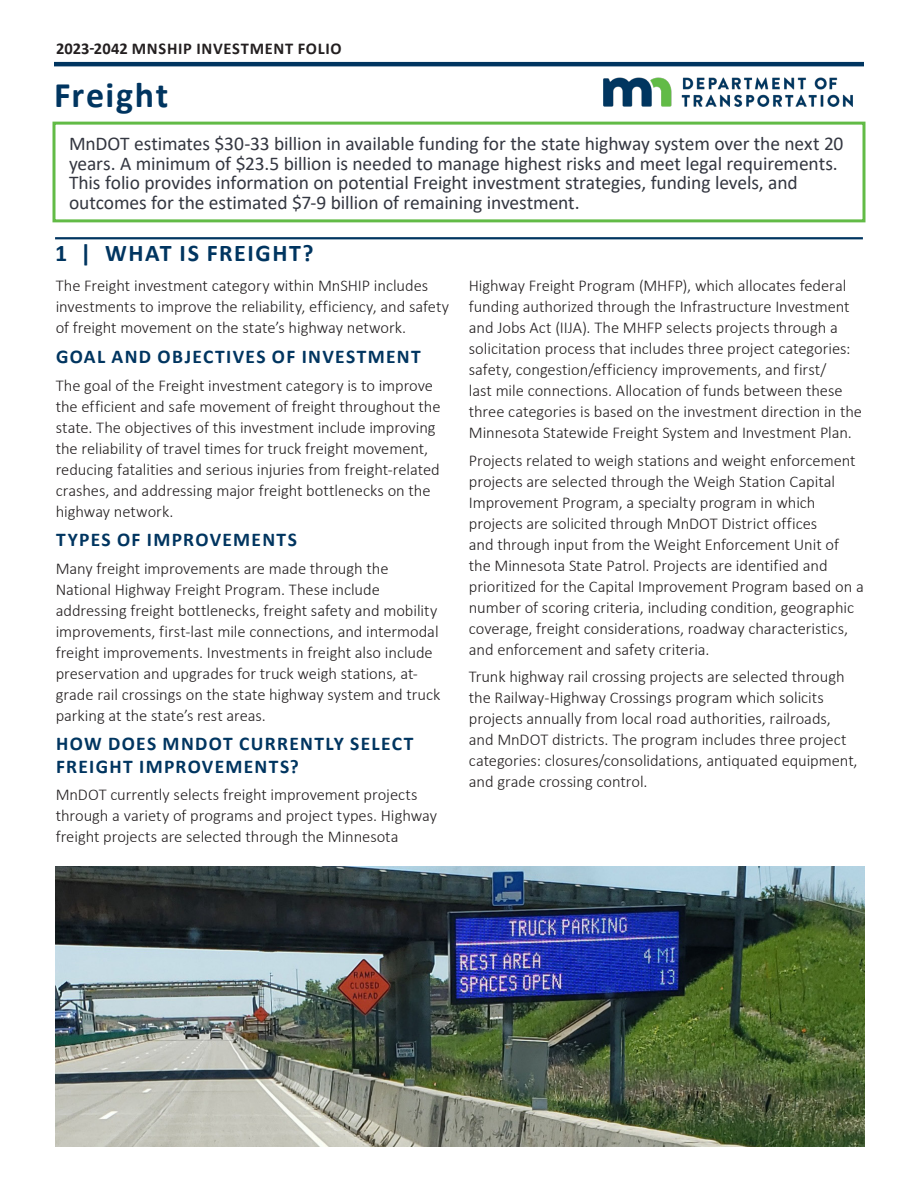
<style>
.page{position:relative;width:918px;height:1188px;background:#fff}
.page>*{position:absolute;margin:0;border:0;box-sizing:border-box;transform-origin:0 0}
.t1{font:700 36px "Calibri";letter-spacing:.045em;color:#003560}
.t2{font:700 24px "Calibri";letter-spacing:.065em;color:#003560}
.Pull_Quote{font:19.5px/19.5px "Calibri";letter-spacing:-.01em;color:#343741}
.Body{font:700 19.5px/22.5px "Calibri";letter-spacing:.07em;color:#003560}
.Body-2{font:300 16.5px/21px "Calibri";letter-spacing:-.005em;color:#231f20}
.t3{font:700 16.5px "Calibri";letter-spacing:.04em;color:#231f20}
</style>
<div class="page">
<hr style="left:54px;top:62px;width:810px;height:4px;background:#003560">
<div style="left:52px;top:122px;width:814px;height:100px;border:3px solid #62bb46"></div>
<hr style="left:55px;top:237px;width:808px;height:2px;background:#003560">
<img style="left:56px;top:866px;width:808px;height:280px">
<img style="left:592px;top:66px;width:272px;height:41px">
<p class="t3" style="left:56px;top:37px;width:287px">2023-2042 MNSHIP INVESTMENT FOLIO</p>
<h1 class="t1" style="left:54px;top:70px;width:116px">Freight</h1>
<p class="Pull_Quote" style="left:69px;top:133px;width:776px">MnDOT estimates $30-33 billion in available funding for the state highway system over the next 20 years. A minimum of $23.5 billion is needed to manage highest risks and meet legal requirements.<br>This folio provides information on potential Freight investment strategies, funding levels, and outcomes for the estimated $7-9 billion of remaining investment.</p>
<h2 class="t2" style="left:55px;top:236px;width:260px">1 | WHAT IS FREIGHT?</h2>
<p class="Body-2" style="left:56px;top:275px;width:395px">The Freight investment category within MnSHIP includes investments to improve the reliability, efficiency, and safety of freight movement on the state’s highway network.</p>
<h3 class="Body" style="left:56px;top:345px;width:366px">GOAL AND OBJECTIVES OF INVESTMENT</h3>
<p class="Body-2" style="left:56px;top:375px;width:386px">The goal of the Freight investment category is to improve the efficient and safe movement of freight throughout the state. The objectives of this investment include improving the reliability of travel times for truck freight movement, reducing fatalities and serious injuries from freight-related crashes, and addressing major freight bottlenecks on the highway network.</p>
<h3 class="Body" style="left:56px;top:528px;width:242px">TYPES OF IMPROVEMENTS</h3>
<p class="Body-2" style="left:56px;top:558px;width:386px">Many freight improvements are made through the National Highway Freight Program. These include addressing freight bottlenecks, freight safety and mobility improvements, first-last mile connections, and intermodal freight improvements. Investments in freight also include preservation and upgrades for truck weigh stations, at&shy;grade rail crossings on the state highway system and truck parking at the state’s rest areas.</p>
<p class="Body" style="left:56px;top:732px;width:359px">HOW DOES MNDOT CURRENTLY SELECT<br>FREIGHT IMPROVEMENTS?</p>
<p class="Body-2" style="left:56px;top:784px;width:383px">MnDOT currently selects freight improvement projects through a variety of programs and project types. Highway freight projects are selected through the Minnesota</p>
<p class="Body-2" style="left:469px;top:275px;width:395px">Highway Freight Program (MHFP), which allocates federal funding authorized through the Infrastructure Investment and Jobs Act (IIJA). The MHFP selects projects through a solicitation process that includes three project categories: safety, congestion/efficiency improvements, and first/<br>last mile connections. Allocation of funds between these three categories is based on the investment direction in the Minnesota Statewide Freight System and Investment Plan.</p>
<p class="Body-2" style="left:469px;top:449px;width:396px">Projects related to weigh stations and weight enforcement projects are selected through the Weigh Station Capital Improvement Program, a specialty program in which projects are solicited through MnDOT District offices<br>and through input from the Weight Enforcement Unit of the Minnesota State Patrol. Projects are identified and prioritized for the Capital Improvement Program based on a number of scoring criteria, including condition, geographic coverage, freight considerations, roadway characteristics, and enforcement and safety criteria.</p>
<p class="Body-2" style="left:469px;top:666px;width:390px">Trunk highway rail crossing projects are selected through the Railway-Highway Crossings program which solicits projects annually from local road authorities, railroads, and MnDOT districts. The program includes three project categories: closures/consolidations, antiquated equipment, and grade crossing control.</p>
</div>
